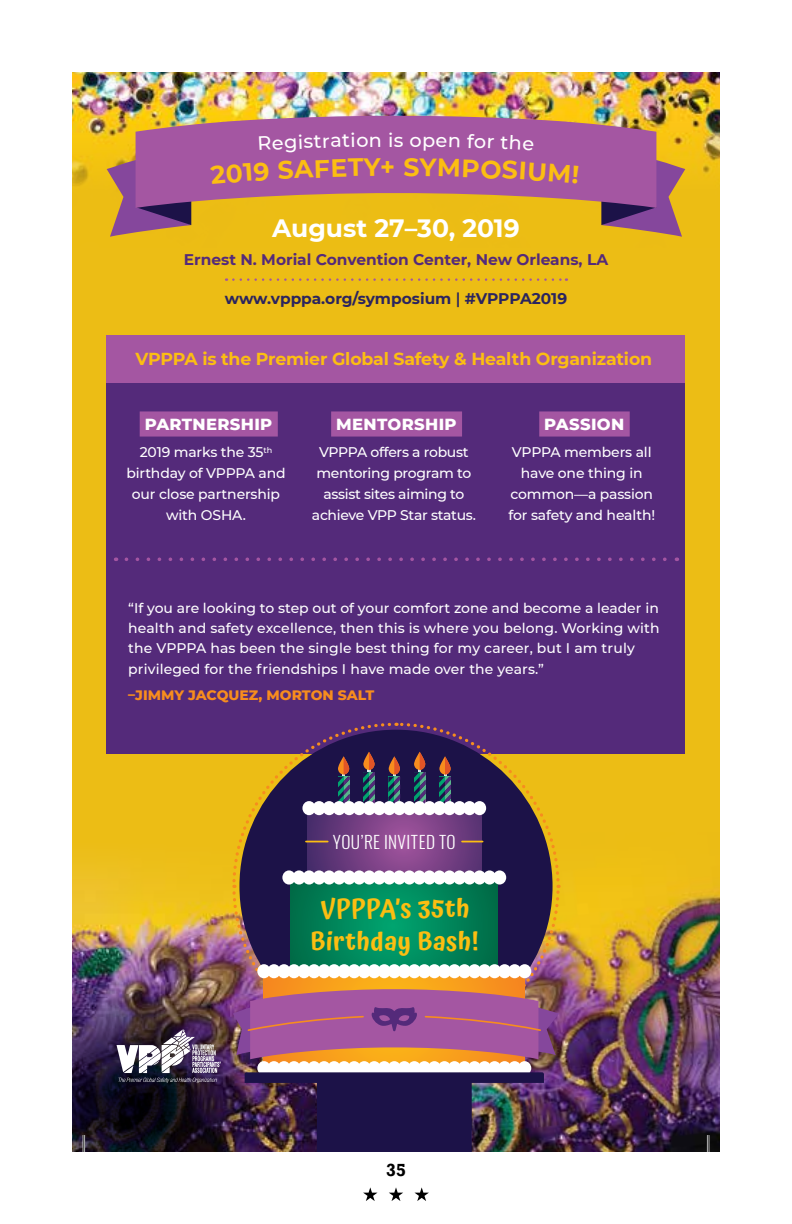
<style>
.page{position:relative;width:792px;height:1224px;background:#fff}
.page>*{position:absolute;margin:0;border:0;box-sizing:border-box;transform-origin:0 0}
.t1{font:600 25px/32.8px "Atma";letter-spacing:.02em;color:#fcbe12;text-align:center}
.t2{font:700 25px "Montserrat";color:#fff}
.t3{font:700 25px "Montserrat";color:#fcbe12}
.t4{font:500 19.2px "Montserrat";color:#fff}
.t5{font:700 18px "Rockwell";color:#000}
.t6{font:700 17.4px "Montserrat";letter-spacing:-.01em;color:#fcbe12}
.t7{font:300 17.4px "Oswald";letter-spacing:.025em;color:#fff}
.t8{font:800 16.4px "Montserrat";letter-spacing:.02em;color:#fff}
.t9{font:700 15.4px "Montserrat";color:#542a7a}
.t10{font:700 15.4px "Montserrat";color:#2b245f}
.t11{font:500 14px/20.8px "Montserrat";letter-spacing:-.005em;color:#fff;text-align:center}
.t12{font:800 14px "Montserrat";color:#f78d1e}
.s1{font-weight:600}
</style>
<div class="page">
<svg style="left:389px;top:1187px;width:14px;height:14px"></svg>
<svg style="left:363px;top:1187px;width:15px;height:14px"></svg>
<svg style="left:414px;top:1187px;width:15px;height:14px"></svg>
<div style="left:72px;top:72px;width:648px;height:1080px;background:#ecbd15"></div>
<img style="left:72px;top:72px;width:648px;height:153px">
<svg style="left:233px;top:278px;width:334px;height:3px"></svg>
<img style="left:72px;top:865px;width:159px;height:71px">
<img style="left:561px;top:888px;width:159px;height:264px">
<img style="left:72px;top:936px;width:159px;height:216px">
<img style="left:117px;top:1029px;width:104px;height:54px">
<div style="left:107px;top:335px;width:578px;height:419px;background:#542a7a"></div>
<svg style="left:107px;top:159px;width:84px;height:78px"></svg>
<svg style="left:601px;top:160px;width:84px;height:77px"></svg>
<svg style="left:136px;top:114px;width:520px;height:94px;background:#af6a87"></svg>
<img style="left:231px;top:722px;width:330px;height:430px">
<div style="left:140px;top:411px;width:138px;height:26px;background:#a456a2"></div>
<div style="left:331px;top:411px;width:131px;height:26px;background:#a456a2"></div>
<div style="left:539px;top:411px;width:91px;height:26px;background:#a456a2"></div>
<svg style="left:126px;top:558px;width:551px;height:3px"></svg>
<div style="left:107px;top:335px;width:578px;height:47px;background:#a456a2"></div>
<svg style="left:83px;top:1135px;width:2px;height:17px"></svg>
<svg style="left:707px;top:1135px;width:2px;height:17px"></svg>
<svg style="left:210px;top:162px;width:59px;height:22px"></svg>
<div style="left:278px;top:158px;width:103px;height:21px;background:#a456a2"></div>
<div style="left:419px;top:159px;width:160px;height:25px;background:#a456a2"></div>
<svg style="left:259px;top:136px;width:24px;height:14px"></svg>
<svg style="left:424px;top:136px;width:35px;height:15px"></svg>
<svg style="left:510px;top:135px;width:24px;height:15px"></svg>
<h2 class="t4" style="left:284px;top:129px;width:47px;rotate:-2deg">gistr</h2>
<h2 class="t4" style="left:330px;top:127px;width:40px;rotate:-1deg">atio</h2>
<h2 class="t4" style="left:369px;top:126px;width:54px">niso</h2>
<h2 class="t4" style="left:468px;top:127px;width:43px;rotate:2deg">for t</h2>
<h1 class="t3" style="left:380px;top:149px;width:41px">+ S</h1>
<h1 class="t2" style="left:272px;top:211px;width:249px">August 27–30, 2019</h1>
<p class="t9" style="left:184px;top:249px;width:426px">Ernest N. Morial Convention Center, New Orleans, LA</p>
<p class="t10" style="left:225px;top:287px;width:344px">www.vpppa.org/symposium <span class="s1">|</span> #VPPPA2019</p>
<p class="t6" style="left:136px;top:346px;width:518px">VPPPA is the Premier Global Safety &amp; Health Organization</p>
<p class="t8" style="left:145px;top:412px;width:129px">PARTNERSHIP</p>
<p class="t11" style="left:126px;top:442px;width:161px">2019 marks the 35<sup>th </sup>birthday of VPPPA and our close partnership with OSHA.</p>
<p class="t8" style="left:336px;top:412px;width:122px">MENTORSHIP</p>
<p class="t11" style="left:312px;top:442px;width:165px">VPPPA offers a robust mentoring program to assist sites aiming to achieve VPP Star status.</p>
<p class="t8" style="left:544px;top:412px;width:81px">PASSION</p>
<p class="t11" style="left:508px;top:442px;width:148px">VPPPA members all have one thing in common—a passion for safety and health!</p>
<p class="t11" style="left:128px;top:597px;width:533px;line-height:20.2px;text-align:left">“If you are looking to step out of your comfort zone and become a leader in health and safety excellence, then this is where you belong. Working with the VPPPA has been the single best thing for my career, but I am truly privileged for the friendships I have made over the years.”</p>
<p class="t12" style="left:128px;top:685px;width:248px">–JIMMY JACQUEZ, MORTON SALT</p>
<p class="t7" style="left:333px;top:826px;width:124px">YOU’RE INVITED TO</p>
<h1 class="t1" style="left:310px;top:893px;width:170px">VPPPA’s 35th<br>Birthday Bash!</h1>
<p class="t5" style="left:386px;top:1159px;width:21px">35</p>
</div>
